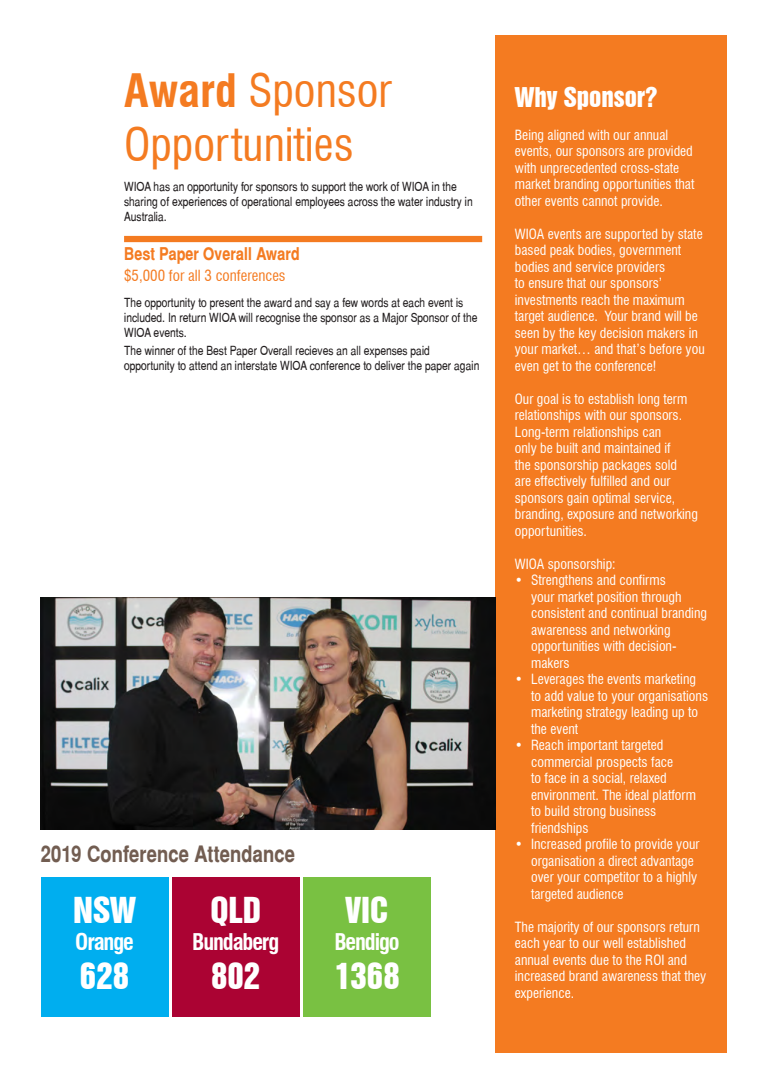
<style>
.page{position:relative;width:780px;height:1088px;background:#fff}
.page>*{position:absolute;margin:0;border:0;box-sizing:border-box;transform-origin:0 0}
.Body{font:condensed 45px/54px "Swiss 721 BT";color:#f47b21}
.t1{font:32.75px "Swiss 921 BT Regular A";color:#fff}
.Body-2{font:25px "Swiss 921 BT Regular A";color:#fff}
.SubHead{font:700 22.5px "Switzerland Narrow";color:#725d51}
.t2{font:700 condensed 22.5px "Swiss 721 BT";letter-spacing:-.05em;color:#fff}
.Body-3{font:700 17.5px "Switzerland Narrow";color:#f47b21}
.Body-4{font:condensed 15px "Swiss 721 BT";color:#f47b21}
.Body-5{font:condensed 13.75px/16.5px "Swiss 721 BT";color:#fff}
.Body-6{font:12.5px/15px "Switzerland Narrow Plain";color:#231f20}
.s1{font-weight:700}
</style>
<div class="page">
<div style="left:495px;top:35px;width:231px;height:1017px;background:#f47b21"></div>
<div style="left:124px;top:236px;width:358px;height:6px;background:#f47b21"></div>
<div style="left:41px;top:877px;width:127px;height:139px;background:#00aeef"></div>
<div style="left:172px;top:877px;width:127px;height:139px;background:#ab0333"></div>
<div style="left:303px;top:877px;width:128px;height:139px;background:#79c142"></div>
<img style="left:41px;top:598px;width:454px;height:231px">
<p class="Body" style="left:124px;top:63px;width:269px"><span class="s1">Award</span> Sponsor<br>Opportunities</p>
<p class="Body-6" style="left:124px;top:179px;width:350px">WIOA has an opportunity for sponsors to support the work of WIOA in the sharing of experiences of operational employees across the water industry in<br>Australia.</p>
<p class="Body-3" style="left:124px;top:243px;width:177px">Best Paper Overall Award</p>
<p class="Body-4" style="left:124px;top:266px;width:163px">$5,000 for all 3 conferences</p>
<p class="Body-6" style="left:124px;top:294px;width:355px">The opportunity to present the award and say a few words at each event is included. In return WIOA will recognise the sponsor as a Major Sponsor of the<br>WIOA events.</p>
<p class="Body-6" style="left:124px;top:343px;width:357px">The winner of the Best Paper Overall recieves an all expenses paid opportunity to attend an interstate WIOA conference to deliver the paper again</p>
<p class="SubHead" style="left:41px;top:840px;width:256px">2019 Conference Attendance</p>
<p class="t1" style="left:73px;top:889px;width:64px">NSW</p>
<p class="t2" style="left:75px;top:928px;width:60px">Orange</p>
<p class="t1" style="left:80px;top:955px;width:51px">628</p>
<p class="t1" style="left:210px;top:889px;width:52px">QLD</p>
<p class="t2" style="left:192px;top:928px;width:89px">Bundaberg</p>
<p class="t1" style="left:211px;top:955px;width:51px">802</p>
<p class="t1" style="left:345px;top:889px;width:44px">VIC</p>
<p class="t2" style="left:334px;top:928px;width:67px">Bendigo</p>
<p class="t1" style="left:334px;top:955px;width:67px">1368</p>
<p class="Body-2" style="left:515px;top:81px;width:144px">Why Sponsor?</p>
<p class="Body-5" style="left:515px;top:126px;width:181px">Being aligned with our annual events, our sponsors are provided with unprecedented cross-state market branding opportunities that other events cannot provide.</p>
<p class="Body-5" style="left:515px;top:225px;width:191px">WIOA events are supported by state based peak bodies, government bodies and service providers<br>to ensure that our sponsors’ investments reach the maximum target audience. Your brand will be seen by the key decision makers in your market… and that’s before you even get to the conference!</p>
<p class="Body-5" style="left:515px;top:390px;width:184px">Our goal is to establish long term relationships with our sponsors.<br>Long-term relationships can<br>only be built and maintained if<br>the sponsorship packages sold<br>are effectively fulfilled and our sponsors gain optimal service, branding, exposure and networking opportunities.</p>
<p class="Body-5" style="left:515px;top:555px;width:102px">WIOA sponsorship:</p>
<p class="Body-5" style="left:531px;top:572px;width:177px;text-indent:-16px">• Strengthens and confirms<br>your market position through consistent and continual branding awareness and networking opportunities with decision&shy;makers</p>
<p class="Body-5" style="left:531px;top:671px;width:178px;text-indent:-16px">• Leverages the events marketing to add value to your organisations marketing strategy leading up to the event</p>
<p class="Body-5" style="left:531px;top:737px;width:166px;text-indent:-16px">• Reach important targeted commercial prospects face<br>to face in a social, relaxed environment. The ideal platform to build strong business friendships</p>
<p class="Body-5" style="left:531px;top:836px;width:170px;text-indent:-16px">• Increased profile to provide your organisation a direct advantage over your competitor to a highly targeted audience</p>
<p class="Body-5" style="left:515px;top:918px;width:193px">The majority of our sponsors return each year to our well established annual events due to the ROI and increased brand awareness that they experience.</p>
</div>
